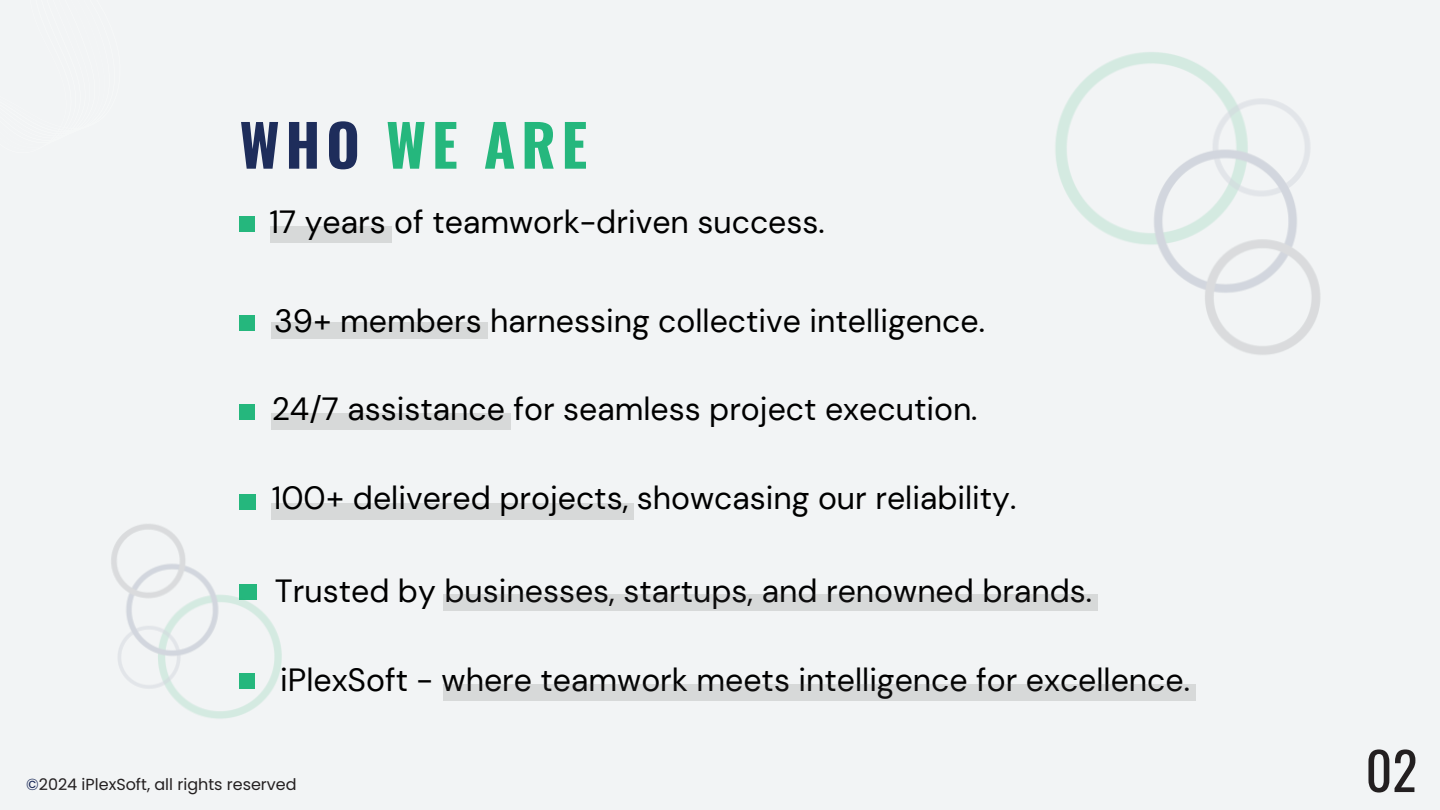
<style>
.page{position:relative;width:1440px;height:810px;background:#f2f4f5}
.page>*{position:absolute;margin:0;border:0;box-sizing:border-box;transform-origin:0 0}
.t1{font:700 57.7px "Oswald";letter-spacing:.1em;color:#25b77d}
.t2{font:52.1px "Oswald";color:#231f20}
.t3{font:32px "DM Sans";color:#000}
.t4{font:16px "Poppins";color:#231f20}
.s1{color:#1e2d5b}
</style>
<div class="page">
<div style="left:443px;top:685px;width:752px;height:16px;background:#d7d9d9"></div>
<div style="left:270px;top:227px;width:121px;height:16px;background:#d7d9d9"></div>
<div style="left:272px;top:414px;width:239px;height:16px;background:#d7d9d9"></div>
<div style="left:272px;top:322px;width:216px;height:16px;background:#d7d9d9"></div>
<div style="left:443px;top:594px;width:654px;height:16px;background:#d7d9d9"></div>
<div style="left:272px;top:503px;width:362px;height:16px;background:#d7d9d9"></div>
<div style="left:239px;top:216px;width:16px;height:16px;background:#25b77d"></div>
<div style="left:239px;top:315px;width:16px;height:16px;background:#25b77d"></div>
<div style="left:239px;top:404px;width:16px;height:16px;background:#25b77d"></div>
<img style="left:1055px;top:52px;width:265px;height:303px">
<img style="left:111px;top:494px;width:203px;height:225px">
<h2 class="t1" style="left:239px;top:100px;width:349px"><span class="s1">WHO</span> WE ARE</h2>
<h1 class="t3" style="left:270px;top:201px;width:557px">17 years of teamwork-driven success.</h1>
<h2 class="t3" style="left:274px;top:300px;width:712px">39+ members harnessing collective intelligence.</h2>
<h2 class="t3" style="left:272px;top:388px;width:707px">24/7 assistance for seamless project execution.</h2>
<h2 class="t3" style="left:272px;top:477px;width:746px">100+ delivered projects, showcasing our reliability.</h2>
<p class="t3" style="left:275px;top:570px;width:819px">Trusted by businesses, startups, and renowned brands.</p>
<p class="t3" style="left:280px;top:660px;width:911px">iPlexSoft - where teamwork meets intelligence for excellence.</p>
<h2 class="t4" style="left:26px;top:773px;width:272px"><span class="s1">©</span>2024 iPlexSoft, all rights reserved</h2>
<p class="t2" style="left:1365px;top:730px;width:53px">02</p>
</div>
